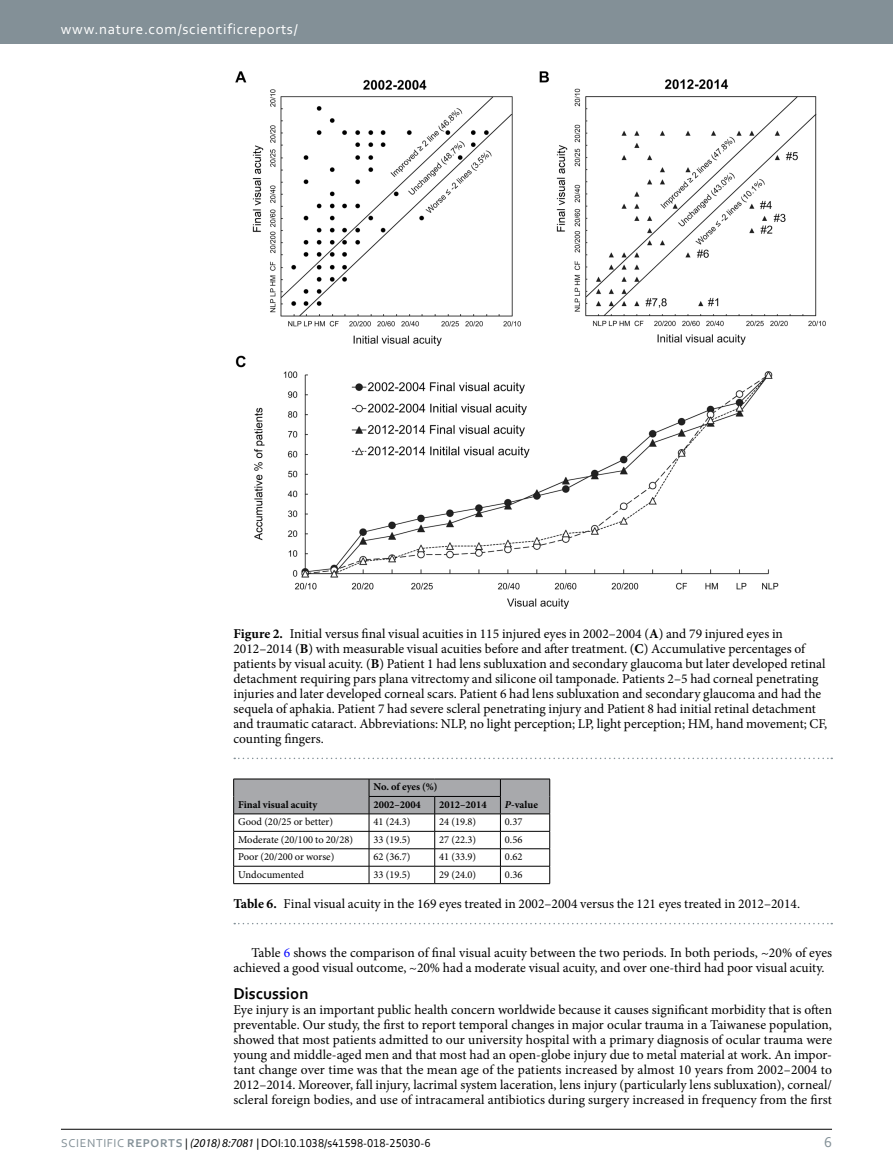
<style>
.page{position:relative;width:893px;height:1174px;background:#fff}
.page>*{position:absolute;margin:0;border:0;box-sizing:border-box;transform-origin:0 0}
.t1{font:700 16.5px "Corbel";color:#000}
.t2{font:15px "Corbel 2";letter-spacing:.045em;color:#fff}
.t3{font:15px "Corbel 2";color:#839097}
.t4{font:13.5px/15px "Minion Pro";color:#000}
.t5{font:12px "Corbel";color:#000}
.t6{font:10.5px "Minion Pro";color:#000}
.t7{font:700 10.5px/17.4px "Minion Pro";color:#000}
.s1{font-weight:700}
.s2{font-style:italic}
.s3{color:#00f}
.s4{font-family:"Corbel 2";color:#839097}
.s5{font-family:"Corbel Bold 2";color:#839097}
.s6{font-family:"Corbel 2"}
.s7{font-family:"Myriad Pro";font-style:italic}
</style>
<div class="page">
<div style="left:0;top:0;width:893px;height:43px;background:#839097"></div>
<hr style="left:61px;top:1129px;width:771px;height:1px;background:#000">
<img style="left:235px;top:71px;width:591px;height:538px">
<svg style="left:234px;top:757px;width:598px;height:2px"></svg>
<svg style="left:234px;top:923px;width:598px;height:1px"></svg>
<hr style="left:233px;top:778px;width:136px;height:1px;background:#000">
<hr style="left:369px;top:778px;width:66px;height:1px;background:#000">
<hr style="left:435px;top:778px;width:65px;height:1px;background:#000">
<hr style="left:500px;top:778px;width:50px;height:1px;background:#000">
<hr style="left:233px;top:883px;width:136px;height:1px;background:#000">
<hr style="left:369px;top:883px;width:66px;height:1px;background:#000">
<hr style="left:435px;top:883px;width:65px;height:1px;background:#000">
<svg style="left:233px;top:779px;width:317px;height:104px"></svg>
<hr style="left:500px;top:883px;width:50px;height:1px;background:#000">
<p class="t2" style="left:61px;top:19px;width:238px">www.nature.com/scientificreports/</p>
<p class="t4" style="left:233px;top:626px;width:595px"><span class="s1">Figure 2.</span> Initial versus final visual acuities in 115 injured eyes in 2002–2004 (<span class="s1">A</span>) and 79 injured eyes in 2012–2014 (<span class="s1">B</span>) with measurable visual acuities before and after treatment. (<span class="s1">C</span>) Accumulative percentages of patients by visual acuity. (<span class="s1">B</span>) Patient 1 had lens subluxation and secondary glaucoma but later developed retinal detachment requiring pars plana vitrectomy and silicone oil tamponade. Patients 2–5 had corneal penetrating injuries and later developed corneal scars. Patient 6 had lens subluxation and secondary glaucoma and had the sequela of aphakia. Patient 7 had severe scleral penetrating injury and Patient 8 had initial retinal detachment and traumatic cataract. Abbreviations: NLP, no light perception; LP, light perception; HM, hand movement; CF, counting fingers.</p>
<p class="t7" style="left:238px;top:795px;width:81px">Final visual acuity</p>
<p class="t7" style="left:373px;top:778px;width:66px">No. of eyes (%)<br>2002–2004</p>
<p class="t7" style="left:439px;top:795px;width:49px">2012–2014</p>
<p class="t7" style="left:505px;top:795px;width:35px"><span class="s2">P</span>-value</p>
<p class="t6" style="left:238px;top:815px;width:96px">Good (20/25 or better)</p>
<p class="t6" style="left:373px;top:815px;width:39px">41 (24.3)</p>
<p class="t6" style="left:439px;top:815px;width:39px">24 (19.8)</p>
<p class="t6" style="left:505px;top:815px;width:19px">0.37</p>
<p class="t6" style="left:238px;top:832px;width:116px">Moderate (20/100 to 20/28)</p>
<p class="t6" style="left:374px;top:832px;width:39px">33 (19.5)</p>
<p class="t6" style="left:439px;top:832px;width:39px">27 (22.3)</p>
<p class="t6" style="left:505px;top:832px;width:19px">0.56</p>
<p class="t6" style="left:238px;top:850px;width:98px">Poor (20/200 or worse)</p>
<p class="t6" style="left:374px;top:850px;width:39px">62 (36.7)</p>
<p class="t6" style="left:439px;top:850px;width:39px">41 (33.9)</p>
<p class="t6" style="left:505px;top:850px;width:19px">0.62</p>
<p class="t6" style="left:238px;top:867px;width:67px">Undocumented</p>
<p class="t6" style="left:374px;top:867px;width:39px">33 (19.5)</p>
<p class="t6" style="left:439px;top:867px;width:39px">29 (24.0)</p>
<p class="t6" style="left:505px;top:867px;width:19px">0.36</p>
<p class="t4" style="left:233px;top:896px;width:568px"><span class="s1">Table 6.</span> Final visual acuity in the 169 eyes treated in 2002–2004 versus the 121 eyes treated in 2012–2014.</p>
<p class="t4" style="left:233px;top:945px;width:600px;text-indent:18px">Table <span class="s3">6</span> shows the comparison of final visual acuity between the two periods. In both periods, ~20% of eyes achieved a good visual outcome, ~20% had a moderate visual acuity, and over one-third had poor visual acuity.</p>
<p class="t1" style="left:233px;top:983px;width:77px">Discussion</p>
<p class="t4" style="left:233px;top:1002px;width:600px;text-align:justify">Eye injury is an important public health concern worldwide because it causes significant morbidity that is often preventable. Our study, the first to report temporal changes in major ocular trauma in a Taiwanese population, showed that most patients admitted to our university hospital with a primary diagnosis of ocular trauma were young and middle-aged men and that most had an open-globe injury due to metal material at work. An impor&shy;tant change over time was that the mean age of the patients increased by almost 10 years from 2002–2004 to 2012–2014. Moreover, fall injury, lacrimal system laceration, lens injury (particularly lens subluxation), corneal/ scleral foreign bodies, and use of intracameral antibiotics during surgery increased in frequency from the first</p>
<p class="t5" style="left:61px;top:1135px;width:371px"><span class="s4">SCIeNTIfIC</span> <span class="s5">REPORTS</span> <span class="s6">|</span> <span class="s7">(2018) 8:7081</span> | DOI:10.1038/s41598-018-25030-6</p>
<p class="t3" style="left:824px;top:1132px;width:9px">6</p>
</div>
